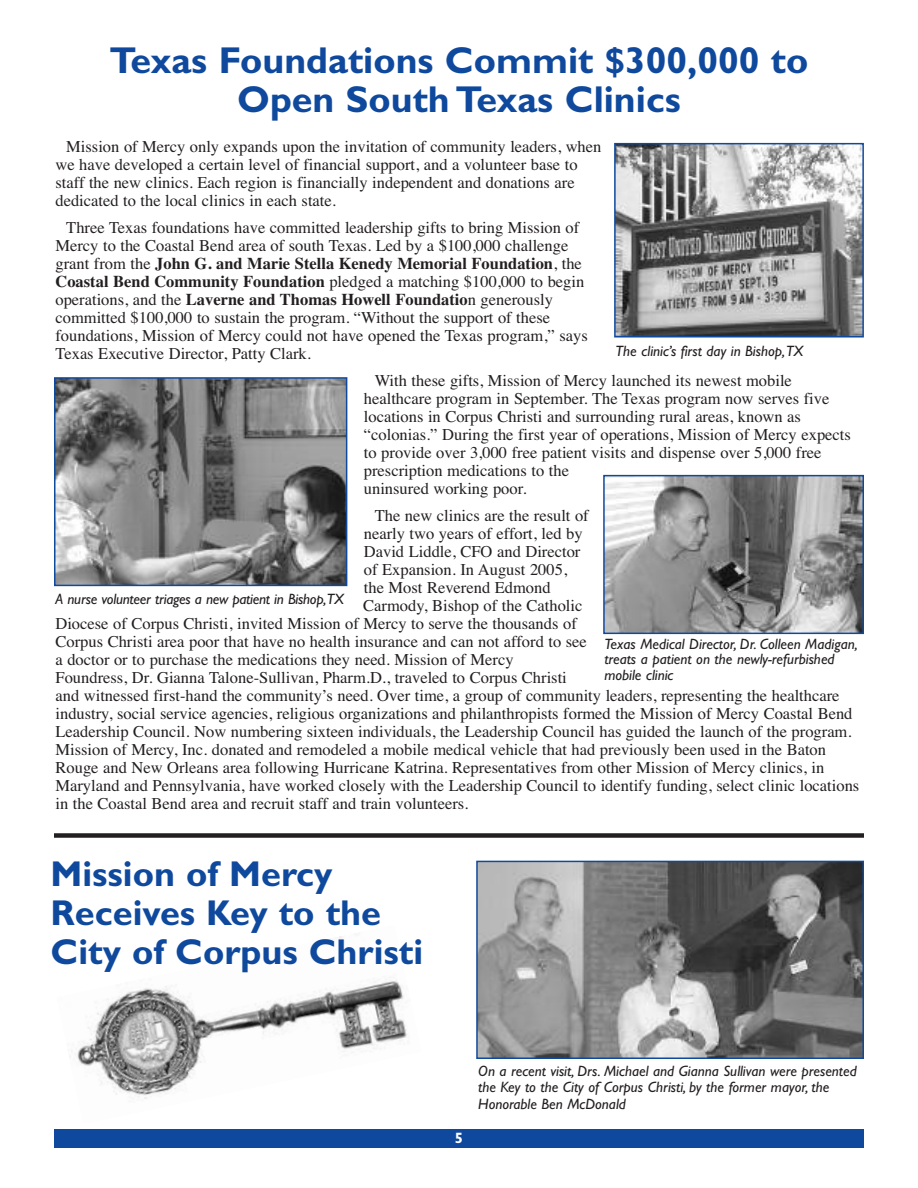
<style>
.page{position:relative;width:918px;height:1188px;background:#fff}
.page>*{position:absolute;margin:0;border:0;box-sizing:border-box;transform-origin:0 0}
.t1{font:700 37.5px/39px "Gill Sans";color:#0f499d;text-align:center}
.t2{font:700 36px/39px "Gill Sans";color:#0f499d}
.t3{font:16.5px/18px "Times";color:#231f20}
.t4{font:italic 15px/15.8px "Gill Sans";color:#231f20}
.t5{font:700 15px "Gill Sans";color:#fff}
.s1{font-weight:700}
</style>
<div class="page">
<img style="left:71px;top:936px;width:337px;height:163px">
<div style="left:54px;top:1129px;width:810px;height:19px;background:#0f499d"></div>
<div style="left:54px;top:833px;width:810px;height:5px;background:#231f20"></div>
<img style="left:617px;top:146px;width:244px;height:189px">
<div style="left:614px;top:143px;width:250px;height:195px;border:2px solid #0f499d"></div>
<img style="left:57px;top:380px;width:287px;height:203px">
<div style="left:54px;top:377px;width:293px;height:209px;border:2px solid #0f499d"></div>
<img style="left:606px;top:478px;width:255px;height:153px">
<div style="left:603px;top:475px;width:261px;height:159px;border:2px solid #0f499d"></div>
<img style="left:479px;top:864px;width:382px;height:192px">
<div style="left:476px;top:861px;width:388px;height:198px;border:2px solid #0f499d"></div>
<h1 class="t1" style="left:110px;top:44px;width:700px">Texas Foundations Commit $300,000 to<br>Open South Texas Clinics</h1>
<p class="t3" style="left:55px;top:137px;width:547px;text-indent:11px">Mission of Mercy only expands upon the invitation of community leaders, when we have developed a certain level of financial support, and a volunteer base to staff the new clinics. Each region is financially independent and donations are dedicated to the local clinics in each state.</p>
<p class="t3" style="left:55px;top:218px;width:534px;text-indent:11px">Three Texas foundations have committed leadership gifts to bring Mission of Mercy to the Coastal Bend area of south Texas. Led by a $100,000 challenge grant from the <span class="s1">John G. and Marie Stella Kenedy Memorial Foundation</span>, the <span class="s1">Coastal Bend Community Foundation</span> pledged a matching $100,000 to begin operations, and the <span class="s1">Laverne and Thomas Howell Foundatio</span>n generously committed $100,000 to sustain the program. “Without the support of these foundations, Mission of Mercy could not have opened the Texas program,” says Texas Executive Director, Patty Clark.</p>
<p class="t3" style="left:364px;top:371px;width:489px;text-indent:11px">With these gifts, Mission of Mercy launched its newest mobile healthcare program in September. The Texas program now serves five locations in Corpus Christi and surrounding rural areas, known as “colonias.” During the first year of operations, Mission of Mercy expects to provide over 3,000 free patient visits and dispense over 5,000 free prescription medications to the<br>uninsured working poor.</p>
<p class="t3" style="left:375px;top:506px;width:216px">The new clinics are the result of</p>
<p class="t3" style="left:364px;top:524px;width:220px">nearly two years of effort, led by</p>
<p class="t3" style="left:364px;top:542px;width:218px">David Liddle, CFO and Director</p>
<p class="t3" style="left:364px;top:560px;width:205px">of Expansion. In August 2005,</p>
<p class="t3" style="left:364px;top:578px;width:188px">the Most Reverend Edmond</p>
<p class="t3" style="left:363px;top:596px;width:221px">Carmody, Bishop of the Catholic</p>
<p class="t3" style="left:55px;top:614px;width:523px">Diocese of Corpus Christi, invited Mission of Mercy to serve the thousands of</p>
<p class="t3" style="left:55px;top:632px;width:533px">Corpus Christi area poor that have no health insurance and can not afford to see</p>
<p class="t3" style="left:55px;top:650px;width:460px">a doctor or to purchase the medications they need. Mission of Mercy</p>
<p class="t3" style="left:55px;top:668px;width:513px">Foundress, Dr. Gianna Talone-Sullivan, Pharm.D., traveled to Corpus Christi</p>
<p class="t3" style="left:56px;top:686px;width:786px">and witnessed first-hand the community’s need. Over time, a group of community leaders, representing the healthcare</p>
<p class="t3" style="left:55px;top:704px;width:799px">industry, social service agencies, religious organizations and philanthropists formed the Mission of Mercy Coastal Bend</p>
<p class="t3" style="left:56px;top:722px;width:798px">Leadership Council. Now numbering sixteen individuals, the Leadership Council has guided the launch of the program.</p>
<p class="t3" style="left:56px;top:740px;width:772px">Mission of Mercy, Inc. donated and remodeled a mobile medical vehicle that had previously been used in the Baton</p>
<p class="t3" style="left:55px;top:758px;width:770px">Rouge and New Orleans area following Hurricane Katrina. Representatives from other Mission of Mercy clinics, in</p>
<p class="t3" style="left:56px;top:776px;width:805px">Maryland and Pennsylvania, have worked closely with the Leadership Council to identify funding, select clinic locations</p>
<p class="t3" style="left:55px;top:794px;width:414px">in the Coastal Bend area and recruit staff and train volunteers.</p>
<p class="t4" style="left:616px;top:344px;width:190px">The clinic’s first day in Bishop,TX</p>
<p class="t4" style="left:55px;top:592px;width:290px">A nurse volunteer triages a new patient in Bishop,TX</p>
<p class="t4" style="left:604px;top:637px;width:255px">Texas Medical Director, Dr. Colleen Madigan, treats a patient on the newly-refurbished mobile clinic</p>
<h2 class="t2" style="left:51px;top:857px;width:374px">Mission of Mercy<br>Receives Key to the<br>City of Corpus Christi</h2>
<p class="t5" style="left:455px;top:1133px;width:10px">5</p>
<p class="t4" style="left:478px;top:1064px;width:380px;line-height:16.5px">On a recent visit, Drs. Michael and Gianna Sullivan were presented the Key to the City of Corpus Christi, by the former mayor, the<br>Honorable Ben McDonald</p>
</div>
